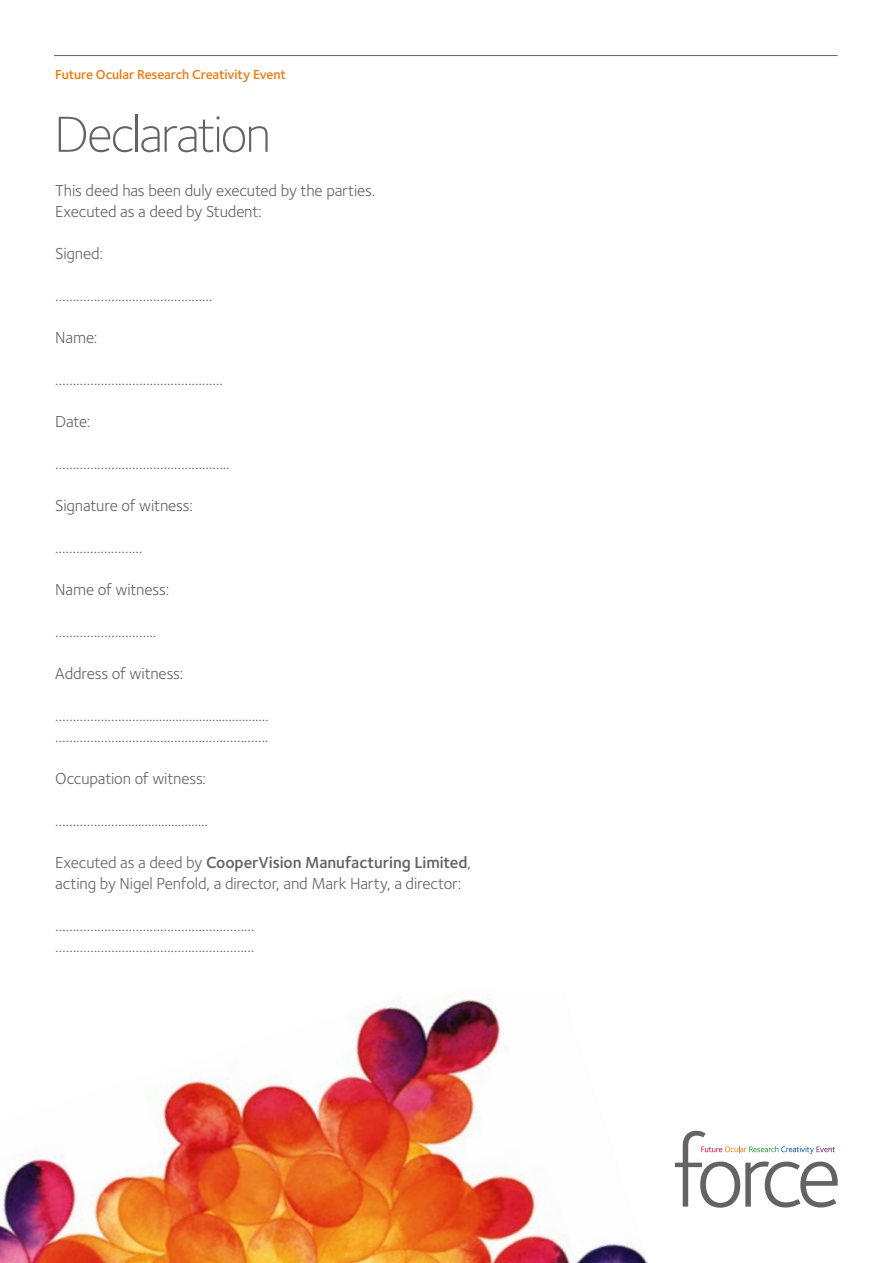
<style>
.page{position:relative;width:893px;height:1263px;background:#fff}
.page>*{position:absolute;margin:0;border:0;box-sizing:border-box;transform-origin:0 0}
.t1{font:300 52.5px "Foundry Sterling OT3";letter-spacing:-.045em;color:#646363}
.t2{font:16.5px/21px "Foundry Sterling OT3";letter-spacing:-.01em;color:#646363}
.t3{font:600 13.5px "Foundry Sterling OT3";letter-spacing:-.01em;color:#ef7b10}
.s1{font-weight:600}
</style>
<div class="page">
<img style="left:0;top:999px;width:648px;height:264px">
<hr style="left:54px;top:55px;width:784px;height:1px;background:#646363">
<svg style="left:675px;top:1131px;width:163px;height:77px"></svg>
<p class="t3" style="left:55px;top:64px;width:232px">Future Ocular Research Creativity Event</p>
<h1 class="t1" style="left:54px;top:97px;width:218px">Declaration</h1>
<p class="t2" style="left:55px;top:179px;width:322px">This deed has been duly executed by the parties.<br>Executed as a deed by Student:</p>
<p class="t2" style="left:55px;top:242px;width:49px">Signed:</p>
<p class="t2" style="left:55px;top:284px;width:159px">………………………………………</p>
<p class="t2" style="left:55px;top:326px;width:44px">Name:</p>
<p class="t2" style="left:55px;top:368px;width:169px">…………………………………………</p>
<p class="t2" style="left:55px;top:410px;width:37px">Date:</p>
<p class="t2" style="left:55px;top:452px;width:176px">…………………………………………..</p>
<p class="t2" style="left:55px;top:494px;width:139px">Signature of witness:</p>
<p class="t2" style="left:55px;top:536px;width:89px">.……………………</p>
<p class="t2" style="left:55px;top:578px;width:115px">Name of witness:</p>
<p class="t2" style="left:55px;top:620px;width:103px">………………………..</p>
<p class="t2" style="left:55px;top:662px;width:130px">Address of witness:</p>
<p class="t2" style="left:55px;top:704px;width:215px">……………………....................................... …………………………………………………….</p>
<p class="t2" style="left:55px;top:767px;width:152px">Occupation of witness:</p>
<p class="t2" style="left:55px;top:809px;width:154px">………………...........................</p>
<p class="t2" style="left:55px;top:851px;width:417px">Executed as a deed by <span class="s1">CooperVision Manufacturing Limited</span>, acting by Nigel Penfold, a director, and Mark Harty, a director:</p>
<p class="t2" style="left:55px;top:914px;width:201px">………………………………………………… …………………………………………………</p>
</div>
